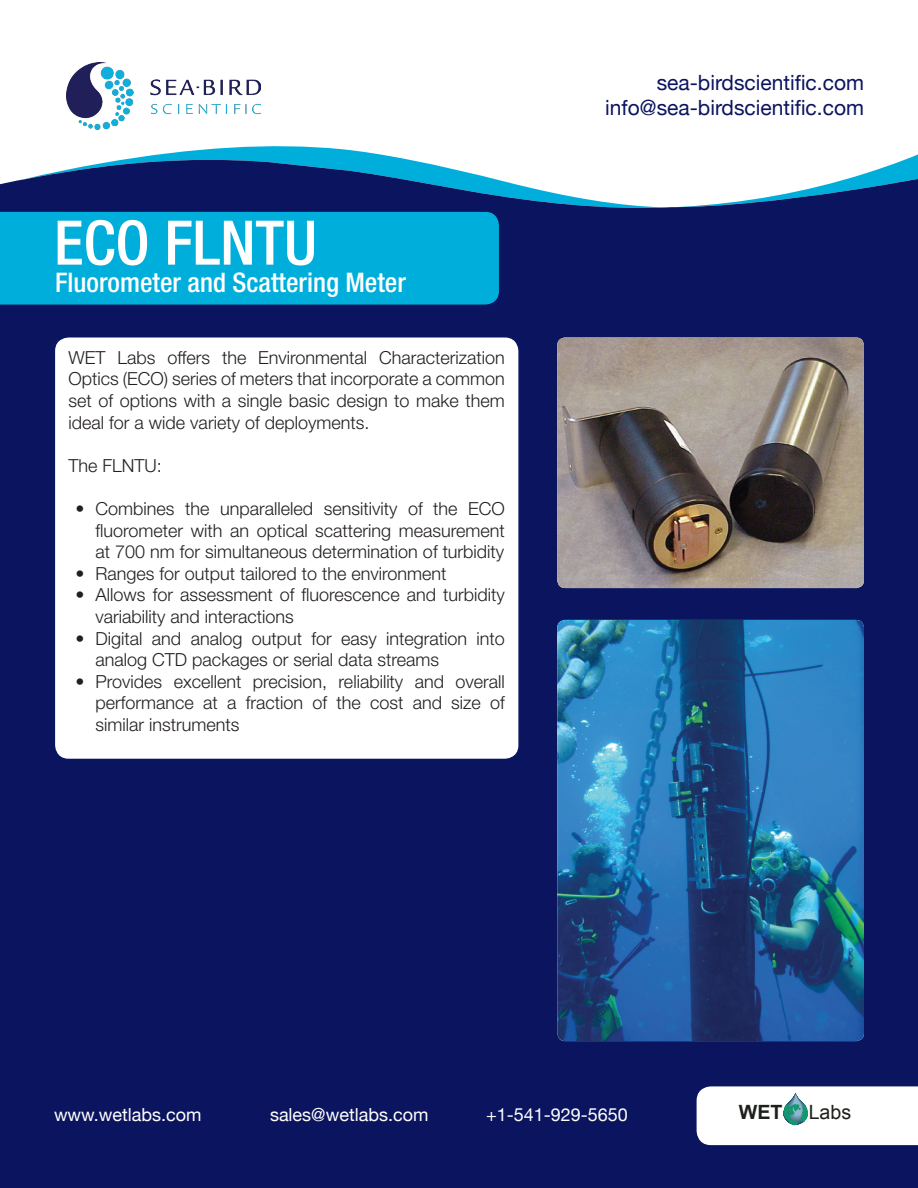
<style>
.page{position:relative;width:918px;height:1188px;background:#fff}
.page>*{position:absolute;margin:0;border:0;box-sizing:border-box;transform-origin:0 0}
.t1{font:500 condensed 61.5px "Helvetica Neue LT Std";color:#fff}
.t2{font:500 condensed 27px "Helvetica Neue LT Std";color:#fff}
.t3{font:21px/25.2px "Helvetica Neue";color:#0b145e;text-align:right}
.t4{font:19.65px "Arial";color:#1e211b}
.t5{font:700 19.65px "Arial";color:#1e211b}
.t6{font:300 18px/21.6px "Helvetica Neue LT Std";color:#231f20;text-align:justify}
.t7{font:18px "Helvetica Neue";color:#fff}
</style>
<div class="page">
<div style="left:0;top:218px;width:918px;height:970px;background:#0b145e"></div>
<svg style="left:127px;top:146px;width:791px;height:13px"></svg>
<svg style="left:0;top:159px;width:918px;height:59px;fill:#0b145e"></svg>
<img style="left:66px;top:62px;width:194px;height:68px">
<img style="left:557px;top:338px;width:307px;height:250px">
<div style="left:55px;top:338px;width:463px;height:421px;background:#fff;border-radius:14px"></div>
<div style="left:697px;top:1086px;width:221px;height:59px;background:#fff"></div>
<div style="left:0;top:212px;width:499px;height:93px;background:#00aedc"></div>
<img style="left:557px;top:620px;width:307px;height:421px">
<h1 class="t1" style="left:54px;top:206px;width:265px">ECO FLNTU</h1>
<h2 class="t2" style="left:55px;top:266px;width:352px">Fluorometer and Scattering Meter</h2>
<p class="t6" style="left:69px;top:346px;width:438px">WET Labs offers the Environmental Characterization Optics (ECO) series of meters that incorporate a common set of options with a single basic design to make them ideal for a wide variety of deployments.</p>
<p class="t6" style="left:69px;top:454px;width:95px">The FLNTU:</p>
<p class="t6" style="left:96px;top:497px;width:411px;text-indent:-20px">• Combines the unparalleled sensitivity of the ECO fluorometer with an optical scattering measurement at 700 nm for simultaneous determination of turbidity</p>
<p class="t6" style="left:75px;top:562px;width:373px">• Ranges for output tailored to the environment</p>
<p class="t6" style="left:96px;top:584px;width:411px;text-indent:-20px">• Allows for assessment of fluorescence and turbidity variability and interactions</p>
<p class="t6" style="left:96px;top:627px;width:411px;text-indent:-20px">• Digital and analog output for easy integration into analog CTD packages or serial data streams</p>
<p class="t6" style="left:96px;top:670px;width:411px;text-indent:-20px">• Provides excellent precision, reliability and overall performance at a fraction of the cost and size of similar instruments</p>
<p class="t3" style="left:605px;top:71px;width:260px">sea-birdscientific.com info@sea-birdscientific.com</p>
<p class="t7" style="left:54px;top:1101px;width:149px">www.wetlabs.com</p>
<p class="t7" style="left:270px;top:1101px;width:160px">sales@wetlabs.com</p>
<p class="t7" style="left:486px;top:1101px;width:143px">+1-541-929-5650</p>
<p class="t5" style="left:739px;top:1099px;width:45px">WET</p>
<p class="t4" style="left:809px;top:1099px;width:44px">Labs</p>
</div>
